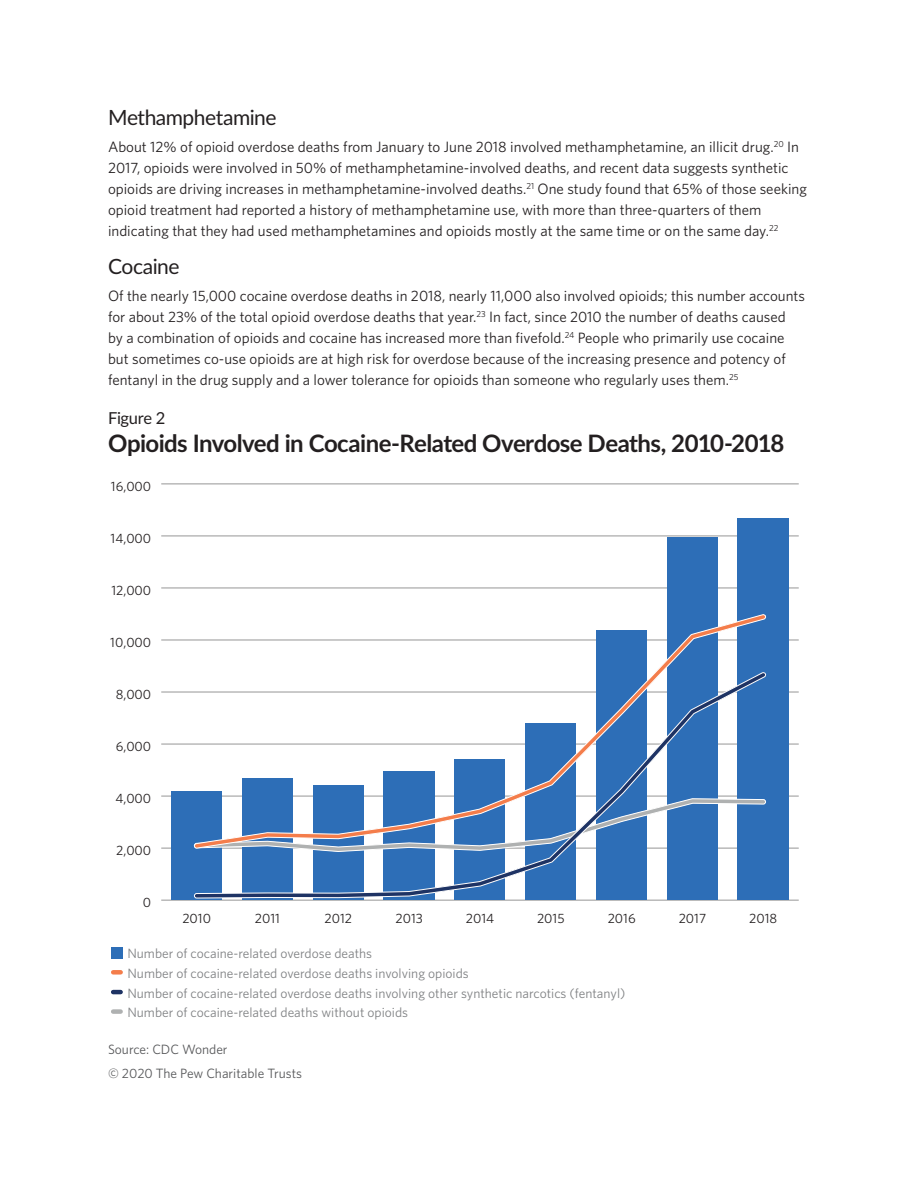
<style>
.page{position:relative;width:918px;height:1188px;background:#fff}
.page>*{position:absolute;margin:0;border:0;box-sizing:border-box;transform-origin:0 0}
.HED{font:700 24px "Lato";letter-spacing:-.025em;color:#231f20}
.t1{font:21px "Lato";letter-spacing:-.025em;color:#231f20}
.Figure{font:16.5px "Lato";letter-spacing:-.02em;color:#231f20}
.Body{font:15px/21px "Whitney";color:#231f20}
.t2{font:13.5px/19.6px "Whitney";color:#808284}
.t3{font:13.5px "Whitney";color:#231f20}
.Source{font:13.5px "Whitney";color:#57585a}
</style>
<div class="page">
<hr style="left:161px;top:900px;width:638px;height:1px;background:#969696">
<hr style="left:161px;top:848px;width:638px;height:1px;background:#969696">
<hr style="left:161px;top:796px;width:638px;height:1px;background:#969696">
<hr style="left:161px;top:744px;width:638px;height:1px;background:#969696">
<hr style="left:161px;top:692px;width:638px;height:1px;background:#969696">
<hr style="left:161px;top:640px;width:638px;height:1px;background:#969696">
<hr style="left:161px;top:588px;width:638px;height:1px;background:#969696">
<hr style="left:161px;top:536px;width:638px;height:1px;background:#969696">
<hr style="left:161px;top:484px;width:638px;height:1px;background:#969696">
<div style="left:171px;top:791px;width:51px;height:109px;background:#2d6eb7"></div>
<div style="left:667px;top:537px;width:51px;height:363px;background:#2d6eb7"></div>
<div style="left:738px;top:519px;width:51px;height:381px;background:#2d6eb7"></div>
<svg style="left:194px;top:614px;width:572px;height:58px"></svg>
<svg style="left:194px;top:672px;width:572px;height:227px"></svg>
<div style="left:111px;top:947px;width:11px;height:11px;background:#2d6eb7"></div>
<div style="left:113px;top:970px;width:8px;height:5px;background:#f47d4b"></div>
<svg style="left:113px;top:990px;width:8px;height:4px"></svg>
<div style="left:113px;top:1009px;width:8px;height:5px;background:#afb1b1"></div>
<h3 class="t1" style="left:108px;top:103px;width:170px">Methamphetamine</h3>
<p class="Body" style="left:108px;top:136px;width:700px">About 12% of opioid overdose deaths from January to June 2018 involved methamphetamine, an illicit drug.<sup>20</sup> In 2017, opioids were involved in 50% of methamphetamine-involved deaths, and recent data suggests synthetic opioids are driving increases in methamphetamine-involved deaths.<sup>21</sup> One study found that 65% of those seeking opioid treatment had reported a history of methamphetamine use, with more than three-quarters of them indicating that they had used methamphetamines and opioids mostly at the same time or on the same day.<sup>22</sup></p>
<h3 class="t1" style="left:108px;top:251px;width:73px">Cocaine</h3>
<p class="Body" style="left:108px;top:285px;width:699px">Of the nearly 15,000 cocaine overdose deaths in 2018, nearly 11,000 also involved opioids; this number accounts for about 23% of the total opioid overdose deaths that year.<sup>23</sup> In fact, since 2010 the number of deaths caused<br>by a combination of opioids and cocaine has increased more than fivefold.<sup>24</sup> People who primarily use cocaine but sometimes co-use opioids are at high risk for overdose because of the increasing presence and potency of fentanyl in the drug supply and a lower tolerance for opioids than someone who regularly uses them.<sup>25</sup></p>
<p class="Figure" style="left:108px;top:406px;width:59px">Figure 2</p>
<p class="HED" style="left:108px;top:426px;width:678px">Opioids Involved in Cocaine-Related Overdose Deaths, 2010-2018</p>
<p class="t3" style="left:111px;top:477px;width:42px">16,000</p>
<p class="t3" style="left:111px;top:529px;width:42px">14,000</p>
<p class="t3" style="left:111px;top:581px;width:41px">12,000</p>
<p class="t3" style="left:110px;top:633px;width:43px">10,000</p>
<p class="t3" style="left:116px;top:685px;width:37px">8,000</p>
<p class="t3" style="left:116px;top:737px;width:37px">6,000</p>
<p class="t3" style="left:115px;top:789px;width:37px">4,000</p>
<p class="t3" style="left:116px;top:841px;width:37px">2,000</p>
<p class="t3" style="left:143px;top:893px;width:10px">0</p>
<p class="t3" style="left:182px;top:909px;width:30px">2010</p>
<p class="t3" style="left:255px;top:909px;width:27px">2011</p>
<p class="t3" style="left:325px;top:909px;width:29px">2012</p>
<p class="t3" style="left:395px;top:909px;width:29px">2013</p>
<p class="t3" style="left:466px;top:909px;width:30px">2014</p>
<p class="t3" style="left:537px;top:909px;width:29px">2015</p>
<p class="t3" style="left:608px;top:909px;width:29px">2016</p>
<p class="t3" style="left:679px;top:909px;width:29px">2017</p>
<p class="t3" style="left:749px;top:909px;width:30px">2018</p>
<p class="t2" style="left:127px;top:943px;width:500px">Number of cocaine-related overdose deaths<br>Number of cocaine-related overdose deaths involving opioids<br>Number of cocaine-related overdose deaths involving other synthetic narcotics (fentanyl)<br>Number of cocaine-related deaths without opioids</p>
<p class="Source" style="left:108px;top:1040px;width:121px">Source: CDC Wonder</p>
<p class="Source" style="left:108px;top:1064px;width:196px">© 2020 The Pew Charitable Trusts</p>
</div>
